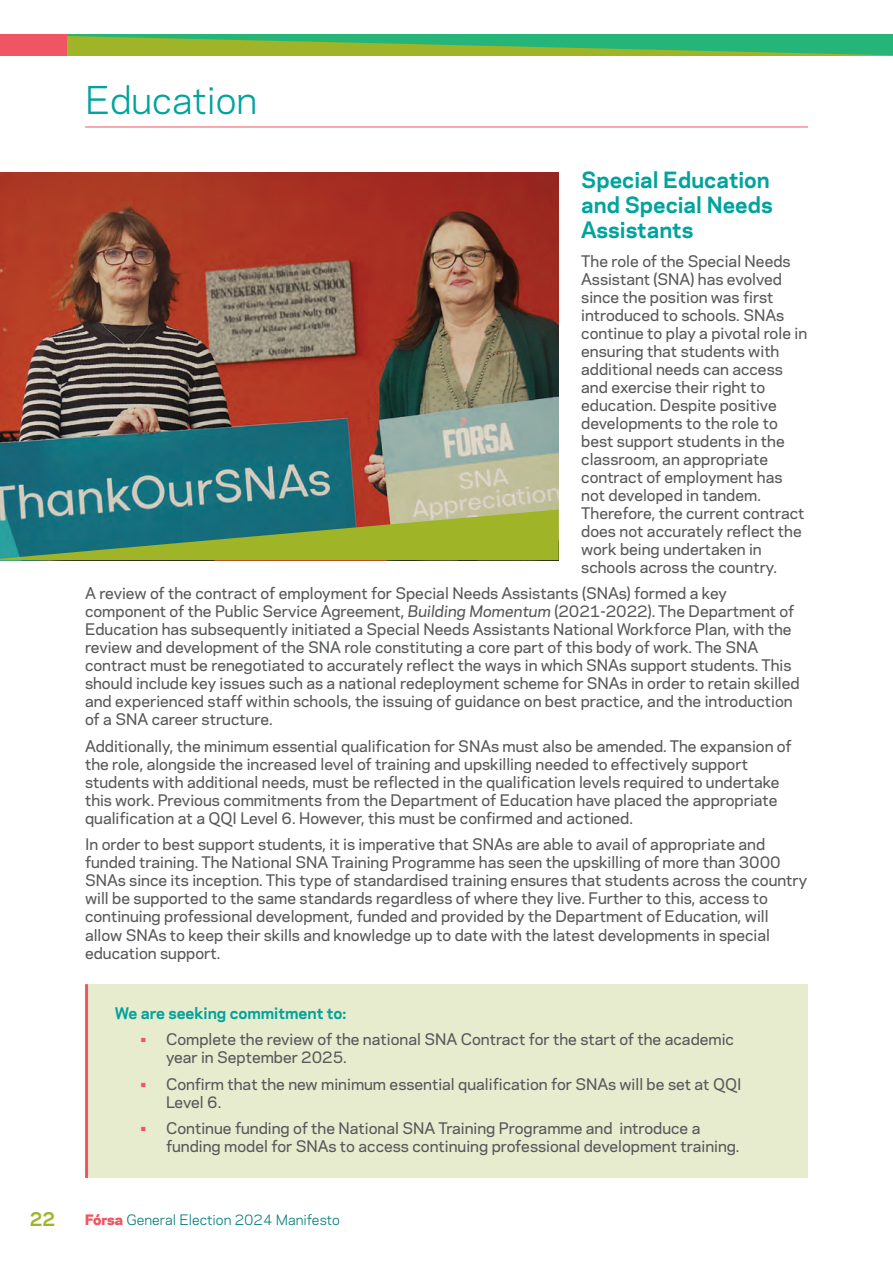
<style>
.page{position:relative;width:893px;height:1263px;background:#fff}
.page>*{position:absolute;margin:0;border:0;box-sizing:border-box;transform-origin:0 0}
.t1{font:36px "Polaris";color:#00a39d}
.t2{font:700 21px/25.2px "Polaris";color:#00a39d}
.t3{font:700 18px "Polaris";color:#a0b427}
.t4{font:500 15px/18px "Polaris";color:#57585a}
.t5{font:700 15px "Polaris";color:#00a39d}
.t6{font:13.5px "Polaris";color:#007d7f}
.s1{font-style:italic}
.s2{color:#ef5562}
.s3{font-weight:800;color:#ef5562}
</style>
<div class="page">
<hr style="left:85px;top:127px;width:723px;height:1px;background:#ef5562">
<svg style="left:66px;top:34px;width:827px;height:21px;background:#5cb454"></svg>
<div style="left:0;top:34px;width:66px;height:21px;background:#ef5562"></div>
<div style="left:87px;top:984px;width:721px;height:194px;background:#e8eccf"></div>
<hr style="left:85px;top:984px;width:3px;height:194px;background:#ef5562">
<img style="left:0;top:173px;width:559px;height:336px">
<svg style="left:0;top:509px;width:559px;height:51px;background:#699652"></svg>
<h1 class="t1" style="left:85px;top:85px;width:174px">Education</h1>
<h2 class="t2" style="left:581px;top:169px;width:193px">Special Education and Special Needs<br>Assistants</h2>
<p class="t4" style="left:581px;top:253px;width:227px">The role of the Special Needs<br>Assistant (SNA) has evolved since the position was first introduced to schools. SNAs continue to play a pivotal role in ensuring that students with additional needs can access and exercise their right to education. Despite positive developments to the role to best support students in the classroom, an appropriate contract of employment has not developed in tandem.<br>Therefore, the current contract does not accurately reflect the work being undertaken in schools across the country.</p>
<p class="t4" style="left:85px;top:586px;width:716px">A review of the contract of employment for Special Needs Assistants (SNAs) formed a key component of the Public Service Agreement, <span class="s1">Building Momentum</span> (2021-2022). The Department of Education has subsequently initiated a Special Needs Assistants National Workforce Plan, with the review and development of the SNA role constituting a core part of this body of work. The SNA contract must be renegotiated to accurately reflect the ways in which SNAs support students. This should include key issues such as a national redeployment scheme for SNAs in order to retain skilled and experienced staff within schools, the issuing of guidance on best practice, and the introduction of a SNA career structure.</p>
<p class="t4" style="left:85px;top:738px;width:708px">Additionally, the minimum essential qualification for SNAs must also be amended. The expansion of the role, alongside the increased level of training and upskilling needed to effectively support students with additional needs, must be reflected in the qualification levels required to undertake this work. Previous commitments from the Department of Education have placed the appropriate qualification at a QQI Level 6. However, this must be confirmed and actioned.</p>
<p class="t4" style="left:85px;top:837px;width:724px">In order to best support students, it is imperative that SNAs are able to avail of appropriate and funded training. The National SNA Training Programme has seen the upskilling of more than 3000<br>SNAs since its inception. This type of standardised training ensures that students across the country will be supported to the same standards regardless of where they live. Further to this, access to continuing professional development, funded and provided by the Department of Education, will allow SNAs to keep their skills and knowledge up to date with the latest developments in special education support.</p>
<p class="t5" style="left:115px;top:1007px;width:233px">We are seeking commitment to:</p>
<p class="t4" style="left:166px;top:1032px;width:569px;text-indent:-26px"><span class="s2">•</span> Complete the review of the national SNA Contract for the start of the academic year in September 2025.</p>
<p class="t4" style="left:166px;top:1076px;width:577px;text-indent:-26px"><span class="s2">•</span> Confirm that the new minimum essential qualification for SNAs will be set at QQI<br>Level 6.</p>
<p class="t4" style="left:166px;top:1121px;width:575px;text-indent:-26px"><span class="s2">•</span> Continue funding of the National SNA Training Programme and introduce a funding model for SNAs to access continuing professional development training.</p>
<p class="t3" style="left:30px;top:1211px;width:27px">22</p>
<p class="t6" style="left:85px;top:1214px;width:256px"><span class="s3">Fórsa</span> General Election 2024 Manifesto</p>
</div>
